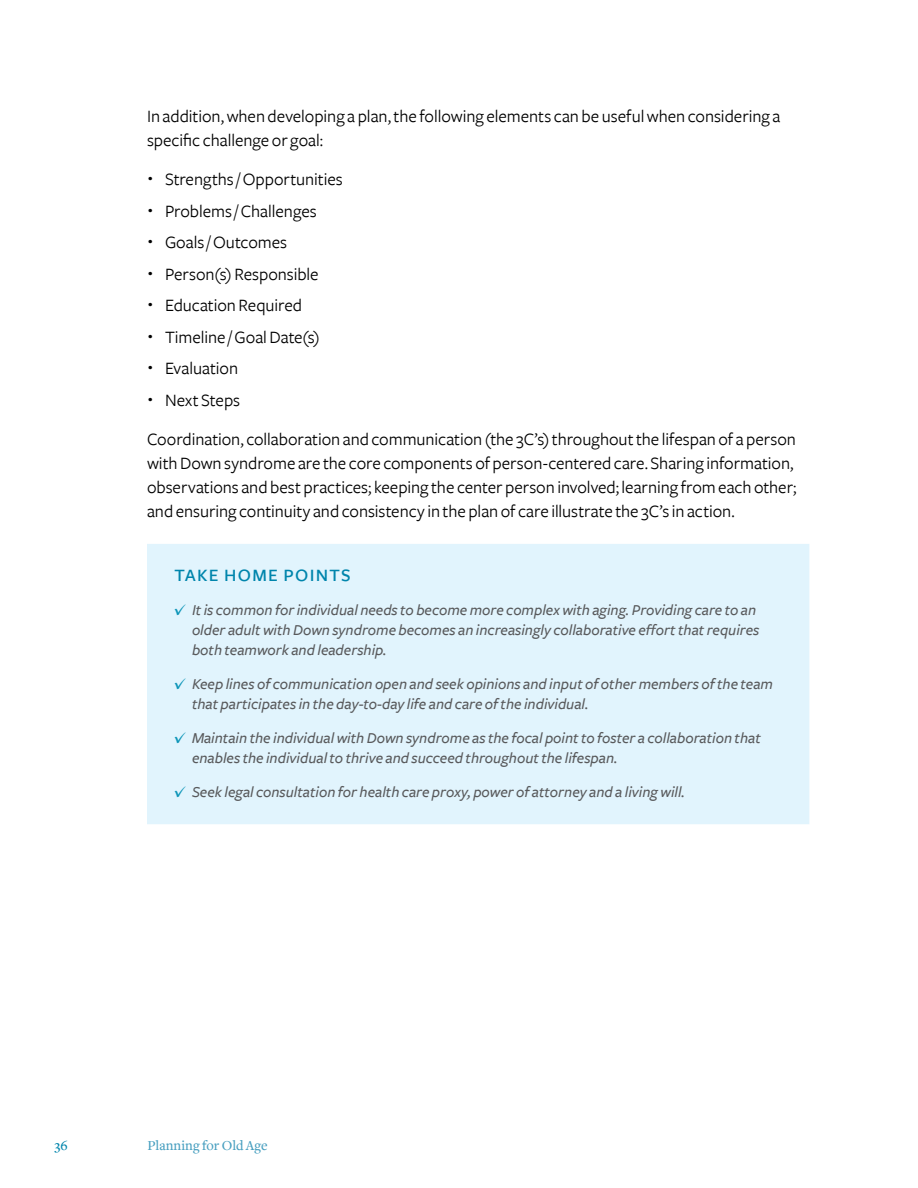
<style>
.page{position:relative;width:918px;height:1188px;background:#fff}
.page>*{position:absolute;margin:0;border:0;box-sizing:border-box;transform-origin:0 0}
.t1{font:24px "Freight Sans Medium SC";letter-spacing:.025em;color:#0085ac}
.t2{font:18px/31.5px "Freight Sans";color:#000}
.t3{font:italic 500 15.75px/20.2px "Freight Sans";color:#58595b}
.t4{font:500 14.25px "Freight Text";color:#469ebf}
.t5{font:500 14.25px "Freight Text";color:#0085ac}
.s1{font-family:"PF Agora Serif Pro";font-weight:400;font-style:normal;color:#0c95b8}
</style>
<div class="page">
<div style="left:147px;top:544px;width:662px;height:280px;background:#e1f4fd"></div>
<p class="t2" style="left:147px;top:105px;width:635px;line-height:24px">In addition, when developing a plan, the following elements can be useful when considering a specific challenge or goal:</p>
<p class="t2" style="left:165px;top:164px;width:179px">Strengths / Opportunities<br>Problems / Challenges<br>Goals / Outcomes<br>Person(s) Responsible<br>Education Required<br>Timeline / Goal Date(s)<br>Evaluation<br>Next Steps</p>
<p class="t2" style="left:147px;top:427px;width:651px;line-height:24px">Coordination, collaboration and communication (the 3C’s) throughout the lifespan of a person with Down syndrome are the core components of person-centered care. Sharing information, observations and best practices; keeping the center person involved; learning from each other; and ensuring continuity and consistency in the plan of care illustrate the 3C’s in action.</p>
<h1 class="t1" style="left:174px;top:560px;width:179px">take home points</h1>
<p class="t3" style="left:192px;top:600px;width:569px;text-indent:-18px"><span class="s1">✓</span> It is common for individual needs to become more complex with aging. Providing care to an older adult with Down syndrome becomes an increasingly collaborative effort that requires both teamwork and leadership.</p>
<p class="t3" style="left:192px;top:674px;width:583px;text-indent:-18px"><span class="s1">✓</span> Keep lines of communication open and seek opinions and input of other members of the team that participates in the day-to-day life and care of the individual.</p>
<p class="t3" style="left:192px;top:728px;width:570px;text-indent:-18px"><span class="s1">✓</span> Maintain the individual with Down syndrome as the focal point to foster a collaboration that enables the individual to thrive and succeed throughout the lifespan.</p>
<p class="t3" style="left:174px;top:782px;width:513px"><span class="s1">✓</span> Seek legal consultation for health care proxy, power of attorney and a living will.</p>
<p class="t5" style="left:54px;top:1137px;width:15px">36</p>
<p class="t4" style="left:147px;top:1137px;width:122px">Planning for Old Age</p>
</div>
